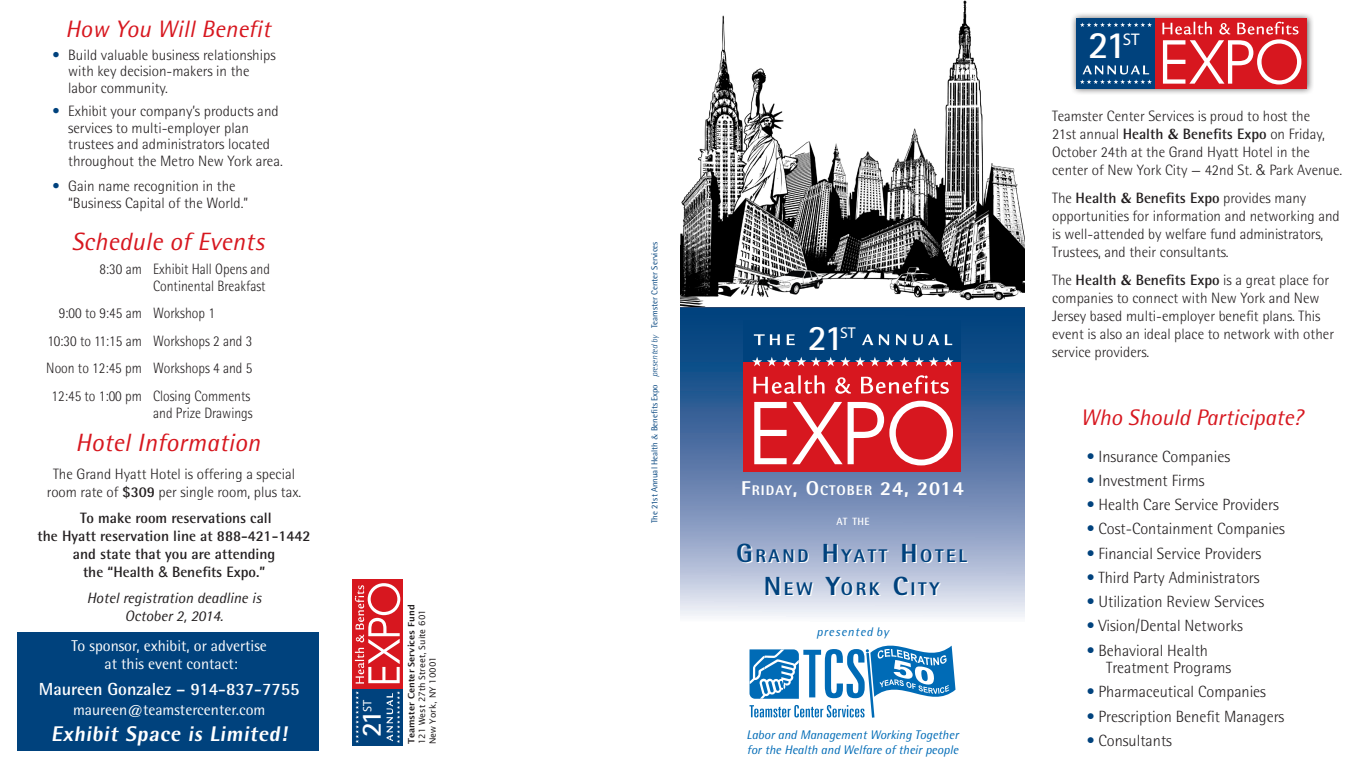
<style>
.page{position:relative;width:1362px;height:765px;background:#fff}
.page>*{position:absolute;margin:0;border:0;box-sizing:border-box;transform-origin:0 0}
.t1{font:700 38.62px "Rotis Sans Serif";color:#fff}
.t2{font:700 35.88px "Rotis Sans Serif";color:#fff}
.t3{font:700 27.88px "Rotis Sans Serif";color:#fff}
.t4{font:italic 25px "Rotis Semi Sans";letter-spacing:.01em;color:#d7171f}
.t5{font:italic 23.75px "Rotis Semi Sans";letter-spacing:.01em;color:#d7171f}
.t6{font:italic 22.5px "Rotis Semi Sans";color:#d7171f}
.t7{font:800 21.25px "Rotis Semi Sans";color:#fff}
.t8{font:800 18.38px "Rotis Semi Sans";letter-spacing:.145em;color:#00427d}
.t9{font:700 17.5px "Rotis Semi Sans";color:#fff}
.t10{font:16.88px "Myriad Pro";color:#fff}
.t11{font:300 16.25px/17.5px "Rotis Semi Sans";color:#231f20}
.t12{font:15.75px "Myriad Pro";color:#fff}
.t13{font:15.62px/18.1px "Rotis Semi Sans";color:#fff;text-align:center}
.t14{font:300 15px/18px "Rotis Semi Sans";color:#231f20}
.t15{font:300 15px/17.5px "Rotis Semi Sans";color:#231f20;text-align:right;scale:.91 1}
.t16{font:700 15px/18px "Rotis Semi Sans";color:#231f20;text-align:center}
.t17{font:italic 15px/18px "Rotis Semi Sans";color:#231f20;text-align:center}
.t18{font:800 14px "Rotis Semi Sans";letter-spacing:.07em;color:#fff}
.t19{font:italic 12.5px/15px "Rotis Semi Sans";color:#006bb6}
.t20{font:italic 12.5px "Rotis Semi Sans";letter-spacing:.07em;color:#006bb6}
.t21{font:12.25px "Myriad Pro";color:#fff}
.t22{font:700 10.5px "Rotis Semi Sans";color:#fff}
.t23{font:8.75px/10.6px "Lucida Sans";color:#231f20}
.t24{font:8.75px "Rotis Semi Sans";color:#00427d}
.s1{color:#00427d}
.s2{font-weight:700}
.s3{font-family:"Helvetica Neue";font-weight:400}
.s4{font-weight:600}
.s5{font-family:"Optima"}
.s6{font-weight:300;font-style:italic}
.s7{font-size:20px}
.s8{font-size:26.25px}
.s9{font-family:"Optima";font-weight:700}
.s10{font-family:"Helvetica"}
</style>
<div class="page">
<hr style="left:1361px;top:0;width:1px;height:765px;background:#231f20">
<div style="left:17px;top:632px;width:302px;height:119px;background:#00427d"></div>
<img style="left:680px;top:0;width:344px;height:308px">
<div style="left:1070px;top:12px;width:243px;height:83px;background:#231f20;opacity:.75"></div>
<div style="left:1155px;top:18px;width:151px;height:70px;background:#d7171f"></div>
<svg style="left:1162px;top:22px;width:139px;height:63px"></svg>
<div style="left:1076px;top:18px;width:79px;height:70px;background:#00427d"></div>
<svg style="left:1080px;top:22px;width:71px;height:5px"></svg>
<svg style="left:1080px;top:65px;width:71px;height:19px"></svg>
<div style="left:352px;top:579px;width:51px;height:110px;background:#d7171f"></div>
<svg style="left:355px;top:583px;width:45px;height:101px"></svg>
<div style="left:352px;top:689px;width:51px;height:57px;background:#00427d"></div>
<svg style="left:355px;top:691px;width:4px;height:52px"></svg>
<svg style="left:386px;top:691px;width:14px;height:52px"></svg>
<svg style="left:680px;top:308px;width:344px;height:309px;background:#7993ba"></svg>
<div style="left:743px;top:320px;width:218px;height:52px;background:#00427d"></div>
<div style="left:743px;top:363px;width:218px;height:109px;background:#d7171f"></div>
<svg style="left:754px;top:401px;width:199px;height:64px"></svg>
<svg style="left:753px;top:375px;width:195px;height:19px"></svg>
<svg style="left:862px;top:334px;width:27px;height:11px"></svg>
<svg style="left:896px;top:334px;width:10px;height:11px"></svg>
<svg style="left:913px;top:334px;width:39px;height:11px"></svg>
<svg style="left:753px;top:334px;width:26px;height:11px"></svg>
<svg style="left:786px;top:334px;width:8px;height:11px"></svg>
<svg style="left:752px;top:357px;width:201px;height:9px"></svg>
<svg style="left:749px;top:646px;width:206px;height:72px"></svg>
<p class="t5" style="left:65px;top:14px;width:206px">How You Will Benefit</p>
<p class="t14" style="left:68px;top:46px;width:209px;line-height:16.5px;text-indent:-16px"><span class="s1">•</span> Build valuable business relationships with key decision-makers in the labor community.</p>
<p class="t14" style="left:68px;top:103px;width:216px;line-height:16.5px;text-indent:-16px"><span class="s1">•</span> Exhibit your company’s products and services to multi-employer plan trustees and administrators located throughout the Metro New York area.</p>
<p class="t14" style="left:68px;top:178px;width:181px;line-height:16.9px;text-indent:-16px"><span class="s1">•</span> Gain name recognition in the “Business Capital of the World.”</p>
<p class="t4" style="left:71px;top:226px;width:195px">Schedule of Events</p>
<p class="t15" style="left:99px;top:260px;width:189px">8:30 am Exhibit Hall Opens and<br>Continental Breakfast</p>
<p class="t15" style="left:59px;top:305px;width:173px">9:00 to 9:45 am Workshop 1</p>
<p class="t15" style="left:48px;top:332px;width:226px">10:30 to 11:15 am Workshops 2 and 3</p>
<p class="t15" style="left:46px;top:359px;width:228px">Noon to 12:45 pm Workshops 4 and 5</p>
<p class="t15" style="left:52px;top:387px;width:222px">12:45 to 1:00 pm Closing Comments and Prize Drawings</p>
<p class="t4" style="left:76px;top:427px;width:186px">Hotel Information</p>
<p class="t14" style="left:47px;top:465px;width:256px;text-align:center">The Grand Hyatt Hotel is offering a special room rate of <span class="s2">$309</span> per single room, plus tax.</p>
<p class="t16" style="left:38px;top:509px;width:274px">To make room reservations call<br>the Hyatt reservation line at 888-421-1442 and state that you are attending<br>the “Health <span class="s3">&amp;</span> Benefits Expo.”</p>
<p class="t17" style="left:87px;top:589px;width:176px">Hotel registration deadline is<br>October 2, 2014.</p>
<p class="t13" style="left:72px;top:637px;width:197px">To sponsor, exhibit, or advertise at this event contact:</p>
<p class="t9" style="left:39px;top:678px;width:262px">Maureen Gonzalez – 914-837-7755</p>
<p class="t13" style="left:73px;top:701px;width:194px">maureen@teamstercenter.com</p>
<p class="t7" style="left:51px;top:721px;width:241px">Exhibit Space is Limited!</p>
<p class="t21" style="left:360px;top:712px;width:14px;rotate:-90deg">ST</p>
<p class="t3" style="left:354px;top:737px;width:29px;rotate:-90deg">21</p>
<p class="t23" style="left:406px;top:744px;width:141px;rotate:-90deg"><span class="s4">Teamster Center Services Fund<br></span>121 West 27th Street, Suite 601<br>New York, NY 10001</p>
<p class="t24" style="left:649px;top:523px;width:283px;rotate:-90deg">The 21st Annual Health <span class="s5">&amp;</span> Benefits Expo <span class="s6">presented by</span> Teamster Center Services</p>
<p class="t2" style="left:807px;top:315px;width:37px">21</p>
<p class="t12" style="left:840px;top:323px;width:17px">ST</p>
<p class="t18" style="left:741px;top:481px;width:224px"><span class="s7">F</span>RIDAY<span class="s7">, O</span>CTOBER <span class="s7">24, 2014</span></p>
<p class="t22" style="left:836px;top:515px;width:35px">at the</p>
<p class="t8" style="left:736px;top:544px;width:232px"><span class="s8">G</span>RAND <span class="s8">H</span>YATT <span class="s8">H</span>OTEL</p>
<p class="t8" style="left:763px;top:577px;width:177px"><span class="s8">N</span> EW <span class="s8">Y</span>ORK <span class="s8">C</span>ITY</p>
<p class="t20" style="left:816px;top:625px;width:74px">presented by</p>
<p class="t19" style="left:746px;top:727px;width:213px">Labor and Management Working Together for the Health and Welfare of their people</p>
<p class="t1" style="left:1088px;top:20px;width:40px">21</p>
<p class="t10" style="left:1122px;top:29px;width:18px">ST</p>
<p class="t14" style="left:1052px;top:107px;width:292px">Teamster Center Services is proud to host the<br>21st annual <span class="s2">Health</span> <span class="s9">&amp;</span> <span class="s2">Benefits Expo</span> on Friday, October 24th at the Grand Hyatt Hotel in the center of New York City — 42nd St. <span class="s10">&amp;</span> Park Avenue.</p>
<p class="t14" style="left:1052px;top:189px;width:289px">The <span class="s2">Health</span> <span class="s9">&amp;</span> <span class="s2">Benefits Expo</span> provides many opportunities for information and networking and is well-attended by welfare fund administrators, Trustees, and their consultants.</p>
<p class="t14" style="left:1052px;top:271px;width:283px">The <span class="s2">Health</span> <span class="s9">&amp;</span> <span class="s2">Benefits Expo</span> is a great place for companies to connect with New York and New Jersey based multi-employer benefit plans. This event is also an ideal place to network with other service providers.</p>
<p class="t6" style="left:1080px;top:403px;width:224px">Who Should Participate?</p>
<p class="t11" style="left:1086px;top:448px;width:145px"><span class="s1">•</span> Insurance Companies</p>
<p class="t11" style="left:1086px;top:472px;width:119px"><span class="s1">•</span> Investment Firms</p>
<p class="t11" style="left:1086px;top:496px;width:194px"><span class="s1">•</span> Health Care Service Providers</p>
<p class="t11" style="left:1086px;top:520px;width:200px"><span class="s1">•</span> Cost-Containment Companies</p>
<p class="t11" style="left:1086px;top:545px;width:176px"><span class="s1">•</span> Financial Service Providers</p>
<p class="t11" style="left:1086px;top:569px;width:174px"><span class="s1">•</span> Third Party Administrators</p>
<p class="t11" style="left:1086px;top:593px;width:179px"><span class="s1">•</span> Utilization Review Services</p>
<p class="t11" style="left:1086px;top:617px;width:158px"><span class="s1">•</span> Vision/Dental Networks</p>
<p class="t11" style="left:1106px;top:642px;width:126px;text-indent:-20px"><span class="s1">•</span> Behavioral Health<br>Treatment Programs</p>
<p class="t11" style="left:1086px;top:683px;width:181px"><span class="s1">•</span> Pharmaceutical Companies</p>
<p class="t11" style="left:1086px;top:708px;width:199px"><span class="s1">•</span> Prescription Benefit Managers</p>
<p class="t11" style="left:1086px;top:732px;width:87px"><span class="s1">•</span> Consultants</p>
</div>
